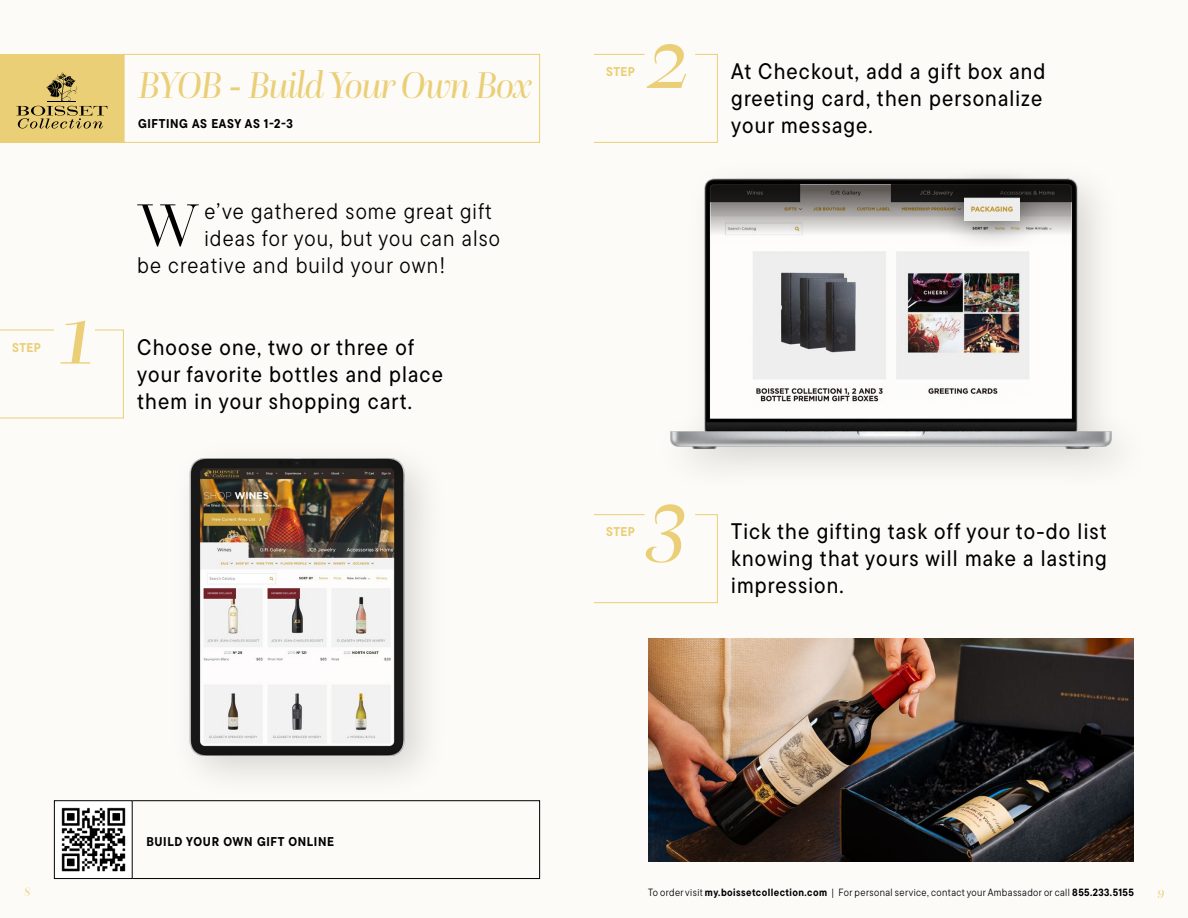
<style>
.page{position:relative;width:1188px;height:918px;background:#fdfbf8}
.page>*{position:absolute;margin:0;border:0;box-sizing:border-box;transform-origin:0 0}
.t1{font:italic 90px "Questa Grande";color:#eacf77}
.t2{font:300 63.3px "Questa Grande";color:#000}
.t3{font:italic 39px "Questa Grande";letter-spacing:-.04em;color:#eacf77;scale:.94 1}
.t4{font:500 22.5px/27px "TT Commons Pro Cmd";letter-spacing:.05em;color:#000}
.t5{font:22.5px "TT Commons Pro Cmd";letter-spacing:.05em;color:#000}
.t6{font:700 12.75px "TT Commons Pro Cmd";letter-spacing:.05em;color:#000}
.t7{font:700 12.75px "TT Commons Pro Cmd";letter-spacing:.04em;color:#eacf77}
.t8{font:italic 12.75px "Questa Grande";color:#eacf77}
.t9{font:10.5px "TT Commons Pro Cmd";letter-spacing:.04em;color:#000}
.s1{font-weight:700}
</style>
<div class="page">
<div style="left:168px;top:437px;width:282px;height:364px;background:#000;opacity:.15"></div>
<img style="left:190px;top:458px;width:214px;height:298px">
<img style="left:61px;top:807px;width:65px;height:65px">
<div style="left:54px;top:800px;width:79px;height:79px;border:1px solid #000"></div>
<svg style="left:0;top:329px;width:124px;height:90px"></svg>
<hr style="left:0;top:330px;width:54px;height:1px;background:#eacf77">
<img style="left:670px;top:178px;width:444px;height:285px">
<svg style="left:711px;top:185px;width:360px;height:62px"></svg>
<div style="left:936px;top:168px;width:113px;height:82px;background:#000;opacity:.75"></div>
<img style="left:965px;top:198px;width:54px;height:22px">
<svg style="left:594px;top:514px;width:124px;height:89px"></svg>
<hr style="left:594px;top:514px;width:51px;height:1px;background:#eacf77">
<svg style="left:594px;top:54px;width:124px;height:89px"></svg>
<hr style="left:594px;top:54px;width:51px;height:1px;background:#eacf77">
<img style="left:648px;top:639px;width:486px;height:223px">
<div style="left:0;top:54px;width:124px;height:89px;background:#eacf77"></div>
<svg style="left:16px;top:72px;width:91px;height:57px"></svg>
<div style="left:124px;top:54px;width:416px;height:89px;border:1px solid #eacf77"></div>
<div style="left:132px;top:800px;width:408px;height:79px;border:1px solid #000"></div>
<p class="t7" style="left:12px;top:337px;width:30px">STEP</p>
<h1 class="t1" style="left:60px;top:280px;width:36px">1</h1>
<h3 class="t3" style="left:138px;top:61px;width:421px">BYOB - Build Your Own Box</h3>
<p class="t6" style="left:138px;top:114px;width:156px">GIFTING AS EASY AS 1-2-3</p>
<h2 class="t2" style="left:139px;top:188px;width:61px">W</h2>
<p class="t5" style="left:204px;top:196px;width:289px">e’ve gathered some great gift</p>
<p class="t5" style="left:204px;top:223px;width:297px">ideas for you, but you can also</p>
<p class="t5" style="left:137px;top:250px;width:310px">be creative and build your own!</p>
<p class="t4" style="left:137px;top:333px;width:307px">Choose one, two or three of your favorite bottles and place them in your shopping cart.</p>
<p class="t7" style="left:606px;top:62px;width:30px">STEP</p>
<h1 class="t1" style="left:647px;top:4px;width:46px">2</h1>
<p class="t4" style="left:731px;top:58px;width:316px">At Checkout, add a gift box and greeting card, then personalize your message.</p>
<p class="t7" style="left:606px;top:522px;width:30px">STEP</p>
<h1 class="t1" style="left:647px;top:465px;width:43px">3</h1>
<p class="t4" style="left:731px;top:518px;width:377px;text-align:justify">Tick the gifting task off your to-do list knowing that yours will make a lasting impression.</p>
<p class="t6" style="left:146px;top:832px;width:189px">BUILD YOUR OWN GIFT ONLINE</p>
<p class="t8" style="left:24px;top:884px;width:8px">8</p>
<p class="t9" style="left:648px;top:885px;width:487px">To order visit <span class="s1">my.boissetcollection.com</span> | For personal service, contact your Ambassador or call <span class="s1">855.233.5155</span></p>
<p class="t8" style="left:1158px;top:884px;width:8px">9</p>
</div>
